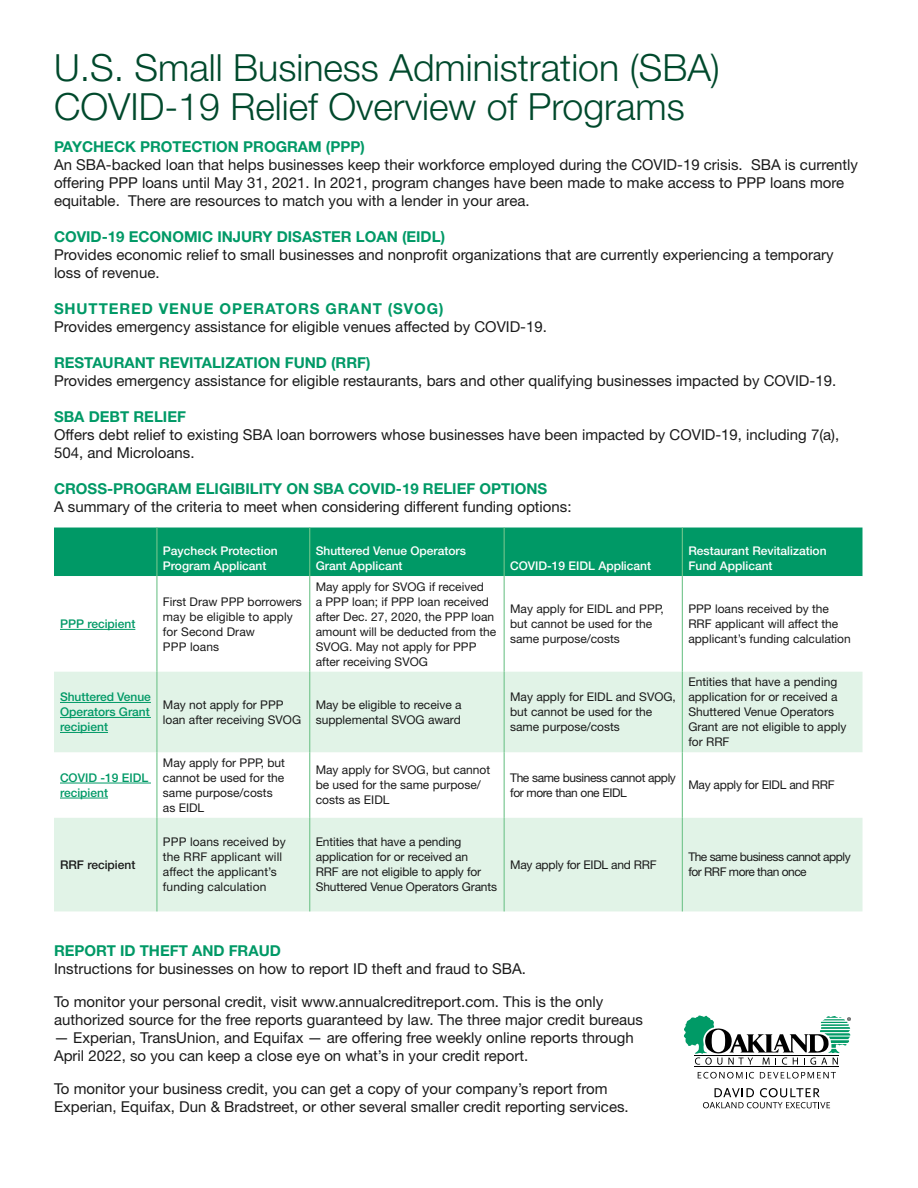
<style>
.page{position:relative;width:918px;height:1188px;background:#fff}
.page>*{position:absolute;margin:0;border:0;box-sizing:border-box;transform-origin:0 0}
.t1{font:300 37.5px/39px "Helvetica Neue LT Std";color:#00492c}
.t2{font:15px/18px "Helvetica Neue LT Std";color:#1a1a1a}
.t3{font:700 15px "Helvetica Neue LT Std";color:#096}
.t4{font:700 15px "Helvetica Neue LT Std";letter-spacing:.06em;color:#096}
.t5{font:12px/15px "Helvetica Neue LT Std";color:#1a1a1a}
.t6{font:500 12px/15px "Helvetica Neue LT Std";color:#fff}
.t7{font:500 12px/15px "Helvetica Neue LT Std";color:#096;text-align:justify}
.t8{font:12px/15px "Helvetica Neue LT Std";letter-spacing:-.03em;color:#1a1a1a}
.t9{font:12px/15px "Helvetica Neue LT Std";letter-spacing:-.04em;color:#1a1a1a}
.t10{font:12px "Helvetica Neue LT Std";letter-spacing:-.02em;color:#1a1a1a}
.t11{font:500 12px "Helvetica Neue LT Std";color:#1a1a1a}
</style>
<div class="page">
<div style="left:54px;top:528px;width:808px;height:48px;background:#096"></div>
<svg style="left:54px;top:672px;width:808px;height:239px;fill:#e1f3e7"></svg>
<hr style="left:156px;top:528px;width:1px;height:48px;background:#72c48c">
<hr style="left:309px;top:528px;width:1px;height:48px;background:#72c48c">
<hr style="left:504px;top:528px;width:1px;height:48px;background:#72c48c">
<hr style="left:682px;top:528px;width:1px;height:48px;background:#72c48c">
<hr style="left:156px;top:576px;width:1px;height:96px;background:#72c48c">
<hr style="left:309px;top:576px;width:1px;height:96px;background:#72c48c">
<hr style="left:504px;top:576px;width:1px;height:96px;background:#72c48c">
<hr style="left:682px;top:576px;width:1px;height:96px;background:#72c48c">
<hr style="left:156px;top:672px;width:1px;height:80px;background:#72c48c">
<hr style="left:309px;top:672px;width:1px;height:80px;background:#72c48c">
<hr style="left:504px;top:672px;width:1px;height:80px;background:#72c48c">
<hr style="left:682px;top:672px;width:1px;height:80px;background:#72c48c">
<hr style="left:156px;top:752px;width:1px;height:66px;background:#72c48c">
<hr style="left:309px;top:752px;width:1px;height:66px;background:#72c48c">
<hr style="left:504px;top:752px;width:1px;height:66px;background:#72c48c">
<hr style="left:682px;top:752px;width:1px;height:66px;background:#72c48c">
<hr style="left:156px;top:818px;width:1px;height:93px;background:#72c48c">
<hr style="left:309px;top:818px;width:1px;height:93px;background:#72c48c">
<hr style="left:504px;top:818px;width:1px;height:93px;background:#72c48c">
<hr style="left:682px;top:818px;width:1px;height:93px;background:#72c48c">
<hr style="left:60px;top:629px;width:75px;height:1px;background:#096">
<hr style="left:60px;top:702px;width:91px;height:1px;background:#096">
<hr style="left:60px;top:717px;width:91px;height:1px;background:#096">
<hr style="left:60px;top:732px;width:48px;height:1px;background:#096">
<hr style="left:60px;top:783px;width:91px;height:1px;background:#096">
<hr style="left:60px;top:798px;width:48px;height:1px;background:#096">
<hr style="left:694px;top:1066px;width:145px;height:1px;background:#000">
<svg style="left:698px;top:1072px;width:56px;height:7px"></svg>
<svg style="left:760px;top:1072px;width:76px;height:7px"></svg>
<svg style="left:684px;top:1016px;width:167px;height:49px"></svg>
<svg style="left:703px;top:1088px;width:127px;height:20px"></svg>
<h1 class="t1" style="left:54px;top:47px;width:668px">U.S. Small Business Administration (SBA)<br>COVID-19 Relief Overview of Programs</h1>
<p class="t3" style="left:54px;top:138px;width:312px">PAYCHECK PROTECTION PROGRAM (PPP)</p>
<p class="t2" style="left:54px;top:156px;width:806px">An SBA-backed loan that helps businesses keep their workforce employed during the COVID-19 crisis. SBA is currently offering PPP loans until May 31, 2021. In 2021, program changes have been made to make access to PPP loans more equitable. There are resources to match you with a lender in your area.</p>
<p class="t3" style="left:54px;top:228px;width:393px">COVID-19 ECONOMIC INJURY DISASTER LOAN (EIDL)</p>
<p class="t2" style="left:54px;top:246px;width:781px">Provides economic relief to small businesses and nonprofit organizations that are currently experiencing a temporary loss of revenue.</p>
<p class="t4" style="left:54px;top:300px;width:391px">SHUTTERED VENUE OPERATORS GRANT (SVOG)</p>
<p class="t2" style="left:54px;top:318px;width:494px">Provides emergency assistance for eligible venues affected by COVID-19.</p>
<p class="t3" style="left:54px;top:354px;width:318px">RESTAURANT REVITALIZATION FUND (RRF)</p>
<p class="t2" style="left:54px;top:372px;width:784px">Provides emergency assistance for eligible restaurants, bars and other qualifying businesses impacted by COVID-19.</p>
<p class="t3" style="left:54px;top:408px;width:133px">SBA DEBT RELIEF</p>
<p class="t2" style="left:54px;top:426px;width:787px">Offers debt relief to existing SBA loan borrowers whose businesses have been impacted by COVID-19, including 7(a),<br>504, and Microloans.</p>
<p class="t3" style="left:54px;top:480px;width:495px">CROSS-PROGRAM ELIGIBILITY ON SBA COVID-19 RELIEF OPTIONS</p>
<p class="t2" style="left:54px;top:498px;width:519px">A summary of the criteria to meet when considering different funding options:</p>
<p class="t7" style="left:60px;top:616px;width:77px">PPP recipient</p>
<p class="t6" style="left:163px;top:543px;width:116px">Paycheck Protection<br>Program Applicant</p>
<p class="t6" style="left:316px;top:543px;width:152px">Shuttered Venue Operators<br>Grant Applicant</p>
<p class="t5" style="left:163px;top:594px;width:140px">First Draw PPP borrowers may be eligible to apply for Second Draw<br>PPP loans</p>
<p class="t5" style="left:316px;top:579px;width:182px">May apply for SVOG if received<br>a PPP loan; if PPP loan received after Dec. 27, 2020, the PPP loan amount will be deducted from the<br>SVOG. May not apply for PPP after receiving SVOG</p>
<p class="t6" style="left:510px;top:558px;width:142px">COVID-19 EIDL Applicant</p>
<p class="t6" style="left:688px;top:543px;width:140px">Restaurant Revitalization<br>Fund Applicant</p>
<p class="t5" style="left:510px;top:601px;width:155px">May apply for EIDL and PPP, but cannot be used for the same purpose/costs</p>
<p class="t5" style="left:688px;top:601px;width:164px">PPP loans received by the<br>RRF applicant will affect the applicant’s funding calculation</p>
<p class="t7" style="left:60px;top:689px;width:92px">Shuttered Venue Operators Grant recipient</p>
<p class="t5" style="left:163px;top:697px;width:140px">May not apply for PPP loan after receiving SVOG</p>
<p class="t5" style="left:316px;top:697px;width:148px">May be eligible to receive a supplemental SVOG award</p>
<p class="t5" style="left:510px;top:689px;width:167px">May apply for EIDL and SVOG, but cannot be used for the same purpose/costs</p>
<p class="t5" style="left:688px;top:674px;width:160px">Entities that have a pending application for or received a<br>Shuttered Venue Operators<br>Grant are not eligible to apply for RRF</p>
<p class="t7" style="left:60px;top:770px;width:90px">COVID -19 EIDL recipient</p>
<p class="t11" style="left:60px;top:858px;width:77px">RRF recipient</p>
<p class="t5" style="left:163px;top:755px;width:124px">May apply for PPP, but cannot be used for the same purpose/costs as EIDL</p>
<p class="t5" style="left:316px;top:762px;width:176px">May apply for SVOG, but cannot be used for the same purpose/ costs as EIDL</p>
<p class="t8" style="left:510px;top:770px;width:167px">The same business cannot apply for more than one EIDL</p>
<p class="t10" style="left:688px;top:778px;width:148px">May apply for EIDL and RRF</p>
<p class="t5" style="left:163px;top:835px;width:124px">PPP loans received by the RRF applicant will affect the applicant’s funding calculation</p>
<p class="t5" style="left:316px;top:835px;width:183px">Entities that have a pending application for or received an<br>RRF are not eligible to apply for<br>Shuttered Venue Operators Grants</p>
<p class="t10" style="left:510px;top:858px;width:148px">May apply for EIDL and RRF</p>
<p class="t9" style="left:688px;top:850px;width:164px">The same business cannot apply for RRF more than once</p>
<p class="t3" style="left:54px;top:942px;width:228px">REPORT ID THEFT AND FRAUD</p>
<p class="t2" style="left:54px;top:960px;width:474px">Instructions for businesses on how to report ID theft and fraud to SBA.</p>
<p class="t2" style="left:54px;top:993px;width:590px">To monitor your personal credit, visit www.annualcreditreport.com. This is the only authorized source for the free reports guaranteed by law. The three major credit bureaus</p>
<p class="t2" style="left:54px;top:1029px;width:581px">— Experian, TransUnion, and Equifax — are offering free weekly online reports through<br>April 2022, so you can keep a close eye on what’s in your credit report.</p>
<p class="t2" style="left:54px;top:1080px;width:576px">To monitor your business credit, you can get a copy of your company’s report from<br>Experian, Equifax, Dun &amp; Bradstreet, or other several smaller credit reporting services.</p>
</div>
